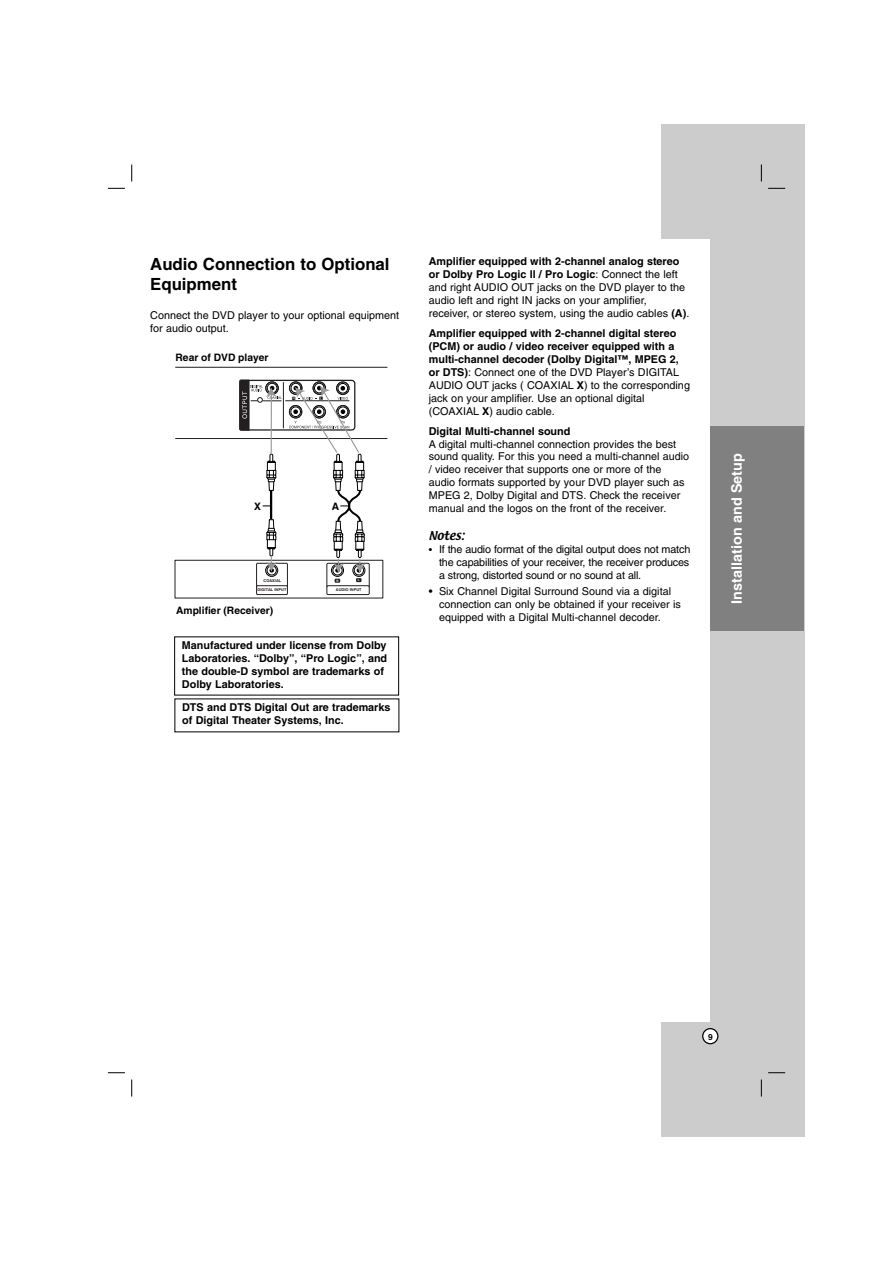
<style>
.page{position:relative;width:893px;height:1263px;background:#fff}
.page>*{position:absolute;margin:0;border:0;box-sizing:border-box;transform-origin:0 0}
.t1{font:700 16.8px/20.1px "Helvetica";color:#000}
.t2{font:700 14.4px "Helvetica";color:#fff}
.t3{font:10.8px/12.9px "Helvetica";color:#000}
.t4{font:700 10.8px/12.9px "Helvetica";color:#000}
.t5{font:10.8px "Textile";color:#000}
.t6{font:700 10.2px "Helvetica";color:#000}
.t7{font:700 8.4px "Helvetica";color:#000}
.t8{font:700 3.9px "Helvetica";letter-spacing:.01em;color:#231f20}
.t9{font:700 3.15px "Helvetica";color:#fff;scale:.9 1}
.s1{font-weight:700}
.s2{font-size:9.6px}
</style>
<div class="page">
<div style="left:660px;top:124px;width:144px;height:1013px;background:#ccc"></div>
<svg style="left:131px;top:165px;width:1px;height:17px"></svg>
<svg style="left:761px;top:165px;width:1px;height:17px"></svg>
<svg style="left:131px;top:1080px;width:1px;height:17px"></svg>
<svg style="left:761px;top:1080px;width:1px;height:17px"></svg>
<svg style="left:108px;top:188px;width:17px;height:1px"></svg>
<svg style="left:768px;top:188px;width:17px;height:1px"></svg>
<svg style="left:108px;top:1072px;width:17px;height:1px"></svg>
<svg style="left:768px;top:1072px;width:17px;height:1px"></svg>
<div style="left:600px;top:239px;width:110px;height:783px;background:#fff"></div>
<svg style="left:702px;top:1028px;width:16px;height:16px"></svg>
<div style="left:710px;top:426px;width:93px;height:205px;background:#808080"></div>
<svg style="left:174px;top:366px;width:214px;height:233px"></svg>
<svg style="left:239px;top:379px;width:131px;height:216px"></svg>
<h1 class="t1" style="left:150px;top:255px;width:241px">Audio Connection to Optional<br>Equipment</h1>
<p class="t3" style="left:150px;top:309px;width:250px">Connect the DVD player to your optional equipment for audio output.</p>
<p class="t6" style="left:175px;top:354px;width:94px">Rear of DVD player</p>
<p class="t6" style="left:254px;top:503px;width:8px">X</p>
<p class="t6" style="left:332px;top:503px;width:9px">A</p>
<p class="t9" style="left:336px;top:579px;width:4px">R</p>
<p class="t9" style="left:358px;top:579px;width:3px">L</p>
<p class="t8" style="left:263px;top:579px;width:19px">COAXIAL</p>
<p class="t6" style="left:176px;top:607px;width:98px">Amplifier (Receiver)</p>
<p class="t8" style="left:257px;top:589px;width:30px">DIGITAL INPUT</p>
<p class="t8" style="left:336px;top:589px;width:27px">AUDIO INPUT</p>
<p class="t4" style="left:182px;top:639px;width:207px">Manufactured under license from Dolby Laboratories. “Dolby”, “Pro Logic”, and the double-D symbol are trademarks of Dolby Laboratories.</p>
<p class="t4" style="left:182px;top:701px;width:210px">DTS and DTS Digital Out are trademarks of Digital Theater Systems, Inc.</p>
<p class="t3" style="left:429px;top:256px;width:262px"><span class="s1">Amplifier equipped with 2-channel analog stereo or Dolby Pro Logic ll / Pro Logic</span>: Connect the left and right AUDIO OUT jacks on the DVD player to the audio left and right IN jacks on your amplifier, receiver, or stereo system, using the audio cables <span class="s1">(A)</span>.</p>
<p class="t3" style="left:429px;top:328px;width:263px"><span class="s1">Amplifier equipped with 2-channel digital stereo (PCM) or audio / video receiver equipped with a multi-channel decoder (Dolby Digital™, MPEG 2, or DTS)</span>: Connect one of the DVD Player’s DIGITAL AUDIO OUT jacks ( COAXIAL <span class="s1">X</span>) to the corresponding jack on your amplifier. Use an optional digital (COAXIAL <span class="s1">X</span>) audio cable.</p>
<p class="t4" style="left:429px;top:425px;width:143px">Digital Multi-channel sound</p>
<p class="t3" style="left:429px;top:438px;width:262px">A digital multi-channel connection provides the best sound quality. For this you need a multi-channel audio / video receiver that supports one or more of the audio formats supported by your DVD player such as MPEG 2, Dolby Digital and DTS. Check the receiver manual and the logos on the front of the receiver.</p>
<p class="t5" style="left:429px;top:531px;width:37px">Notes:</p>
<p class="t3" style="left:439px;top:544px;width:253px;text-align:justify;text-indent:-10px"><span class="s2">•</span> If the audio format of the digital output does not match the capabilities of your receiver, the receiver produces a strong, distorted sound or no sound at all.</p>
<p class="t3" style="left:439px;top:586px;width:243px;text-indent:-10px">• Six Channel Digital Surround Sound via a digital connection can only be obtained if your receiver is equipped with a Digital Multi-channel decoder.</p>
<h2 class="t2" style="left:731px;top:604px;width:152px;rotate:-90deg">Installation and Setup</h2>
<p class="t7" style="left:708px;top:1034px;width:6px">9</p>
</div>
